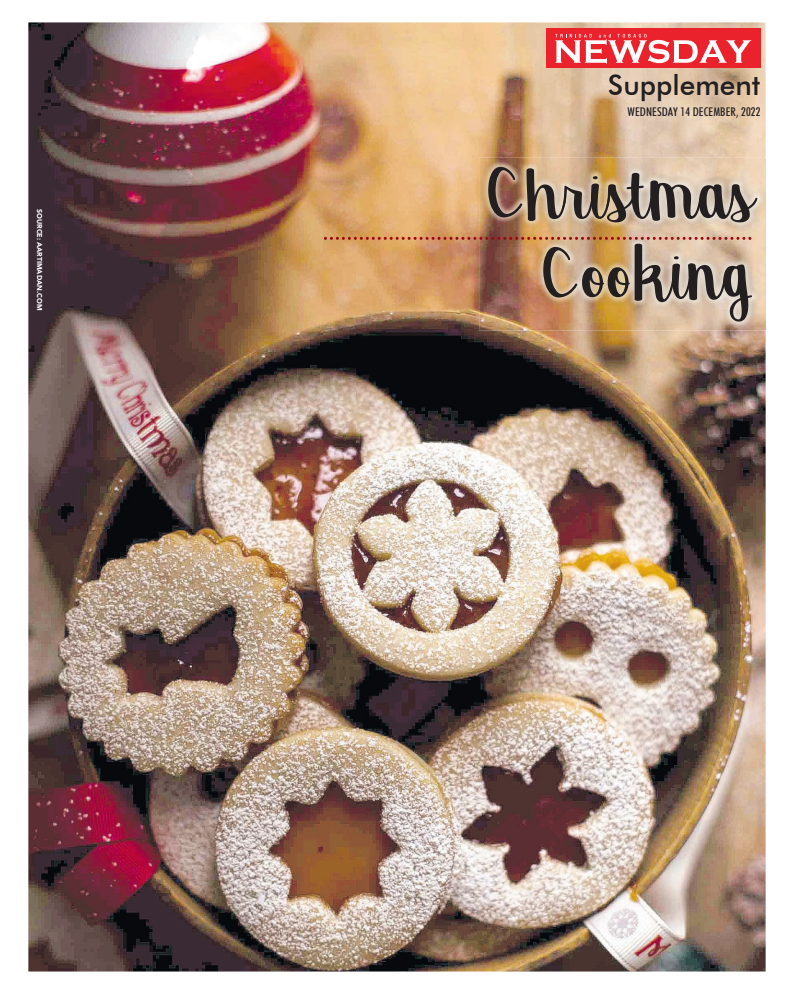
<style>
.page{position:relative;width:794px;height:1007px;background:#fff}
.page>*{position:absolute;margin:0;border:0;box-sizing:border-box;transform-origin:0 0}
.t1{font:108px/80px "Georgina";color:#231f20;text-align:center}
.t2{font:500 28px "Futura BT";color:#231f20}
.t3{font:500 condensed 12px "Futura BT";letter-spacing:.01em;color:#231f20}
.t4{font:900 7px "Avenir LT Std";color:#fff}
</style>
<div class="page">
<img style="left:28px;top:22px;width:737px;height:949px">
<div style="left:546px;top:29px;width:214px;height:39px;background:#e9222c"></div>
<svg style="left:555px;top:34px;width:196px;height:30px"></svg>
<img style="left:480px;top:159px;width:285px;height:170px">
<svg style="left:324px;top:237px;width:427px;height:3px"></svg>
<p class="t4" style="left:44px;top:209px;width:103px;rotate:90deg">SOURCE: AARTIMADAN.COM</p>
<h2 class="t2" style="left:608px;top:68px;width:154px">Supplement</h2>
<p class="t3" style="left:627px;top:104px;width:134px">WEDNESDAY 14 DECEMBER, 2022</p>
<h1 class="t1" style="left:485px;top:160px;width:268px">Christmas<br>Cooking</h1>
</div>
